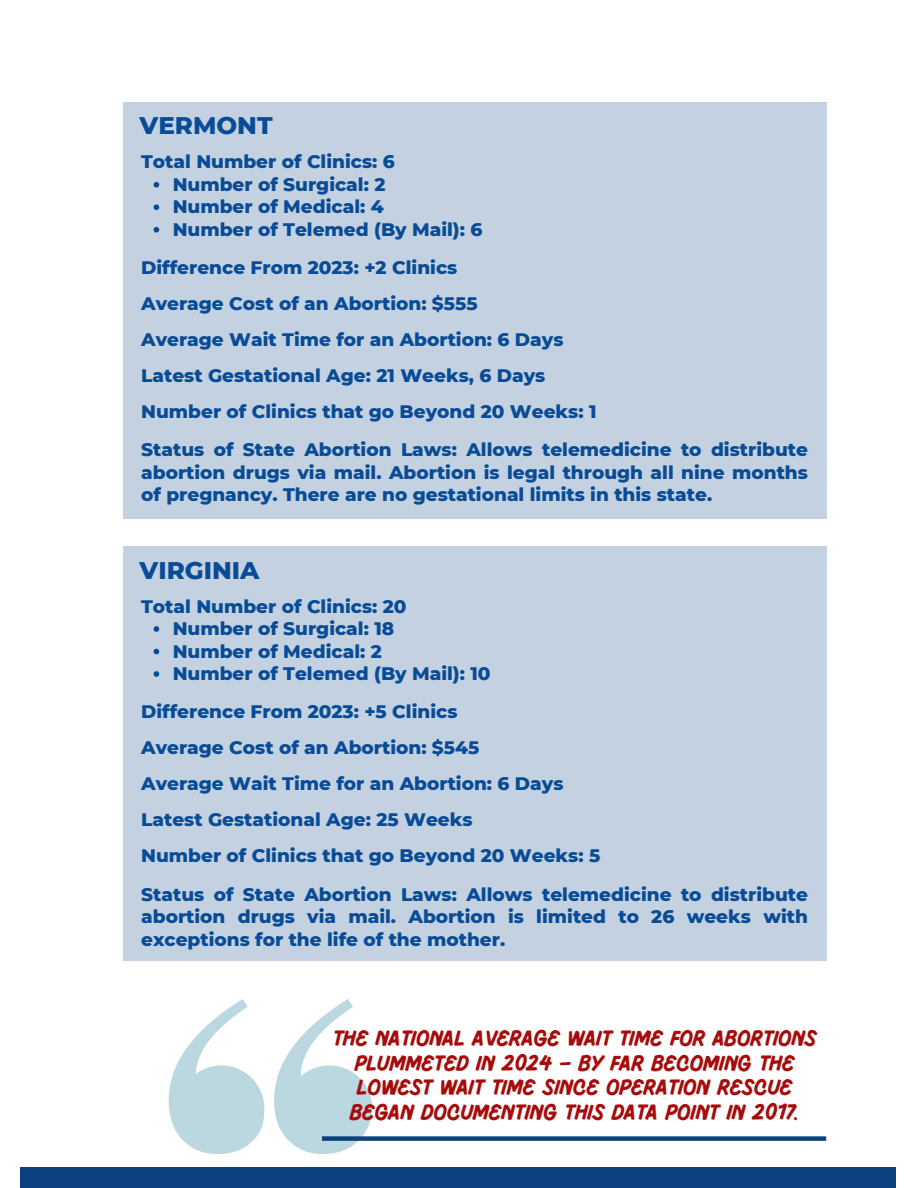
<style>
.page{position:relative;width:918px;height:1188px;background:#fff}
.page>*{position:absolute;margin:0;border:0;box-sizing:border-box;transform-origin:0 0}
.t1{font:800 24.6px "Montserrat";color:#084b96}
.t2{font:700 22.5px/24.8px "Pluma";color:#a70b0b;text-align:center}
.t3{font:800 18.45px/22.5px "Montserrat";color:#084b96;text-align:justify}
</style>
<div class="page">
<div style="left:21px;top:1167px;width:875px;height:21px;background:#0a417e"></div>
<div style="left:123px;top:102px;width:703px;height:416px;background:#c4d1e0"></div>
<svg style="left:154px;top:182px;width:5px;height:6px"></svg>
<svg style="left:154px;top:204px;width:5px;height:6px"></svg>
<svg style="left:154px;top:227px;width:5px;height:6px"></svg>
<div style="left:123px;top:546px;width:703px;height:415px;background:#c4d1e0"></div>
<svg style="left:154px;top:626px;width:5px;height:6px"></svg>
<svg style="left:154px;top:649px;width:5px;height:5px"></svg>
<svg style="left:154px;top:671px;width:5px;height:6px"></svg>
<svg style="left:169px;top:999px;width:95px;height:155px"></svg>
<svg style="left:274px;top:999px;width:98px;height:155px"></svg>
<div style="left:322px;top:1136px;width:504px;height:5px;background:#0a417e"></div>
<h3 class="t1" style="left:140px;top:110px;width:134px">VERMONT</h3>
<h1 class="t3" style="left:141px;top:151px;width:255px">Total Number of Clinics: 6</h1>
<h3 class="t3" style="left:173px;top:173px;width:214px">Number of Surgical: 2</h3>
<p class="t3" style="left:173px;top:196px;width:213px">Number of Medical: 4</p>
<p class="t3" style="left:173px;top:218px;width:311px">Number of Telemed (By Mail): 6</p>
<p class="t3" style="left:141px;top:256px;width:318px">Difference From 2023: +2 Clinics</p>
<h3 class="t3" style="left:141px;top:292px;width:338px">Average Cost of an Abortion: $555</h3>
<h3 class="t3" style="left:141px;top:328px;width:424px">Average Wait Time for an Abortion: 6 Days</h3>
<h3 class="t3" style="left:141px;top:364px;width:406px">Latest Gestational Age: 21 Weeks, 6 Days</h3>
<h3 class="t3" style="left:141px;top:400px;width:457px">Number of Clinics that go Beyond 20 Weeks: 1</h3>
<h3 class="t3" style="left:141px;top:439px;width:668px">Status of State Abortion Laws: Allows telemedicine to distribute abortion drugs via mail. Abortion is legal through all nine months of pregnancy. There are no gestational limits in this state.</h3>
<h3 class="t1" style="left:140px;top:555px;width:121px">VIRGINIA</h3>
<h1 class="t3" style="left:141px;top:595px;width:267px">Total Number of Clinics: 20</h1>
<h3 class="t3" style="left:173px;top:617px;width:223px">Number of Surgical: 18</h3>
<p class="t3" style="left:173px;top:640px;width:211px">Number of Medical: 2</p>
<p class="t3" style="left:173px;top:662px;width:319px">Number of Telemed (By Mail): 10</p>
<p class="t3" style="left:141px;top:701px;width:318px">Difference From 2023: +5 Clinics</p>
<h3 class="t3" style="left:141px;top:737px;width:340px">Average Cost of an Abortion: $545</h3>
<h3 class="t3" style="left:141px;top:773px;width:424px">Average Wait Time for an Abortion: 6 Days</h3>
<h3 class="t3" style="left:141px;top:809px;width:333px">Latest Gestational Age: 25 Weeks</h3>
<h3 class="t3" style="left:141px;top:845px;width:461px">Number of Clinics that go Beyond 20 Weeks: 5</h3>
<h3 class="t3" style="left:141px;top:883px;width:668px">Status of State Abortion Laws: Allows telemedicine to distribute abortion drugs via mail. Abortion is limited to 26 weeks with exceptions for the life of the mother.</h3>
<p class="t2" style="left:333px;top:1027px;width:485px">THE NATIONAL AVERAGE WAIT TIME FOR ABORTIONS PLUMMETED IN 2024 – BY FAR BECOMING THE LOWEST WAIT TIME SINCE OPERATION RESCUE BEGAN DOCUMENTING THIS DATA POINT IN 2017.</p>
</div>
